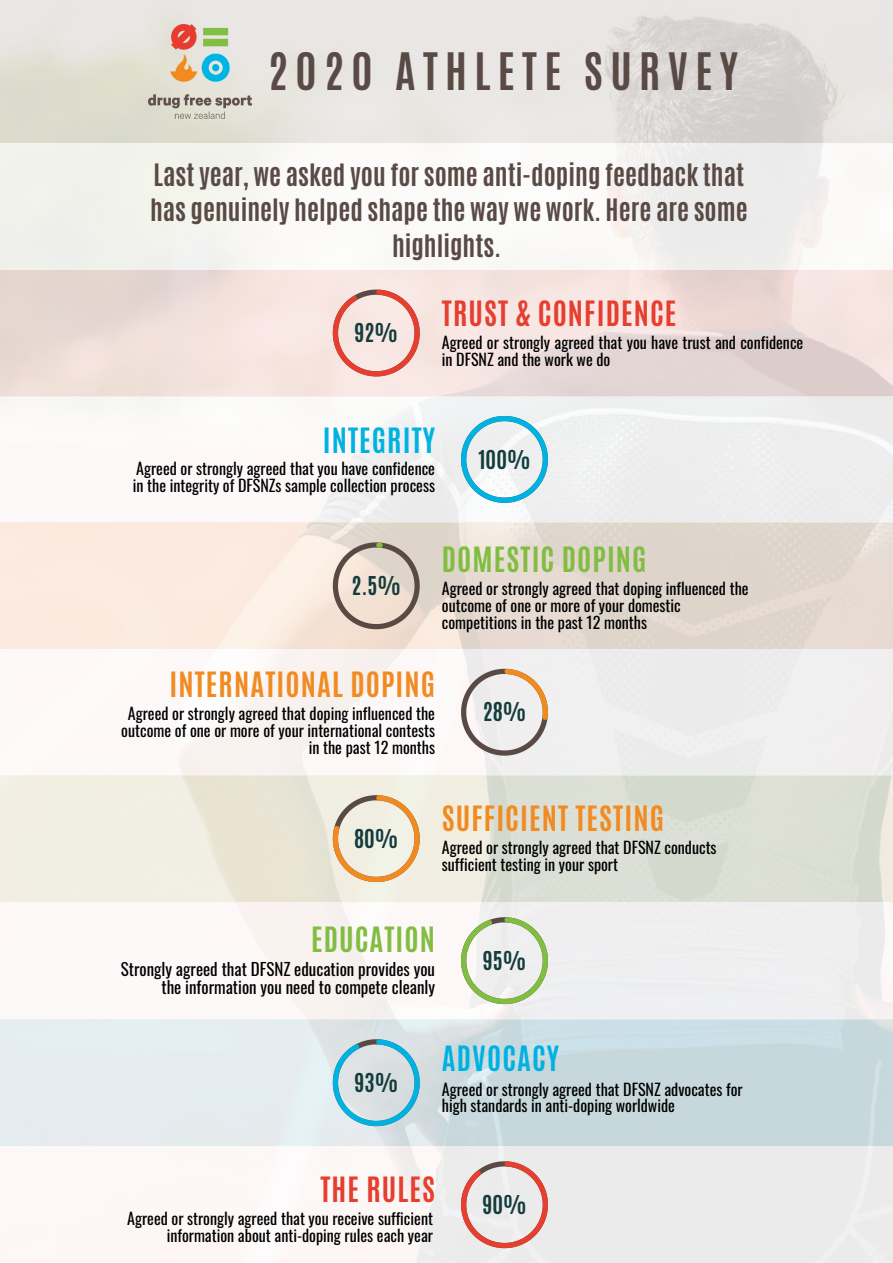
<style>
.page{position:relative;width:893px;height:1263px;background:#fff}
.page>*{position:absolute;margin:0;border:0;box-sizing:border-box;transform-origin:0 0}
.t1{font:700 43.12px "Antonio";letter-spacing:.17em;color:#594a46}
.t2{font:700 29.1px "Antonio";letter-spacing:.04em;color:#f18b21}
.t3{font:700 29.1px "Antonio";letter-spacing:.04em;color:#e63e2f}
.t4{font:700 29.1px "Antonio";letter-spacing:.04em;color:#81bd41}
.t5{font:700 29.1px "Antonio";letter-spacing:.04em;color:#00b2e2}
.t6{font:700 25.72px/35.6px "Antonio";color:#594a46;text-align:center}
.t7{font:700 21.75px "Antonio";color:#143c3c}
.t8{font:16.95px/17.5px "Oswald";color:#000;text-align:right}
.t9{font:16.05px/16.9px "Oswald";color:#000}
</style>
<div class="page">
<svg style="left:0;top:0;width:893px;height:143px;background:#e3e1dd"></svg>
<div style="left:0;top:143px;width:893px;height:127px;background:#f7f5f2"></div>
<svg style="left:0;top:270px;width:893px;height:126px;background:#eeddd9"></svg>
<div style="left:0;top:396px;width:893px;height:127px;background:#f2f3f3"></div>
<svg style="left:0;top:523px;width:893px;height:126px;background:#ecdfd5"></svg>
<div style="left:0;top:649px;width:893px;height:127px;background:linear-gradient(to right,#fffaf9,#ececec)"></div>
<div style="left:0;top:775px;width:893px;height:127px;background:linear-gradient(to right,#f5f0e2,#d6dbd1)"></div>
<div style="left:0;top:902px;width:893px;height:117px;background:linear-gradient(to right,#fffaf8,#ecedee)"></div>
<div style="left:0;top:1019px;width:893px;height:127px;background:linear-gradient(to right,#ebf0f3,#c0d4d9)"></div>
<div style="left:0;top:1146px;width:893px;height:117px;background:linear-gradient(to right,#fffaf9,#e7e8e8)"></div>
<svg style="left:333px;top:542px;width:87px;height:87px;background:#d3c4b9"></svg>
<svg style="left:461px;top:669px;width:87px;height:87px"></svg>
<svg style="left:333px;top:795px;width:87px;height:87px;background:#eadac0"></svg>
<svg style="left:461px;top:917px;width:87px;height:87px"></svg>
<svg style="left:461px;top:1161px;width:87px;height:87px;background:#e6cbc9"></svg>
<svg style="left:333px;top:290px;width:87px;height:86px;background:#f0c7c1"></svg>
<svg style="left:333px;top:1039px;width:87px;height:87px;background:#b4d5df"></svg>
<svg style="left:461px;top:416px;width:87px;height:87px"></svg>
<img style="left:149px;top:25px;width:103px;height:93px">
<p class="t1" style="left:268px;top:40px;width:471px">2020 ATHLETE SURVEY</p>
<p class="t6" style="left:150px;top:157px;width:599px">Last year, we asked you for some anti-doping feedback that has genuinely helped shape the way we work. Here are some highlights.</p>
<p class="t7" style="left:354px;top:317px;width:45px">92%</p>
<p class="t3" style="left:442px;top:292px;width:236px">TRUST &amp; CONFIDENCE</p>
<p class="t9" style="left:442px;top:333px;width:363px">Agreed or strongly agreed that you have trust and confidence in DFSNZ and the work we do</p>
<p class="t5" style="left:323px;top:420px;width:114px">INTEGRITY</p>
<p class="t9" style="left:133px;top:460px;width:304px">Agreed or strongly agreed that you have confidence in the integrity of DFSNZs sample collection process</p>
<p class="t7" style="left:478px;top:444px;width:53px">100%</p>
<p class="t4" style="left:442px;top:539px;width:206px">DOMESTIC DOPING</p>
<p class="t7" style="left:352px;top:570px;width:51px">2.5%</p>
<p class="t9" style="left:442px;top:579px;width:308px">Agreed or strongly agreed that doping influenced the outcome of one or more of your domestic competitions in the past 12 months</p>
<p class="t2" style="left:170px;top:664px;width:267px">INTERNATIONAL DOPING</p>
<p class="t9" style="left:121px;top:704px;width:315px;text-align:right">Agreed or strongly agreed that doping influenced the outcome of one or more of your international contests in the past 12 months</p>
<p class="t7" style="left:483px;top:696px;width:45px">28%</p>
<p class="t7" style="left:354px;top:823px;width:46px">80%</p>
<p class="t2" style="left:442px;top:798px;width:223px">SUFFICIENT TESTING</p>
<p class="t9" style="left:442px;top:839px;width:276px">Agreed or strongly agreed that DFSNZ conducts sufficient testing in your sport</p>
<p class="t4" style="left:311px;top:919px;width:126px">EDUCATION</p>
<p class="t8" style="left:121px;top:960px;width:316px">Strongly agreed that DFSNZ education provides you the information you need to compete cleanly</p>
<p class="t7" style="left:483px;top:945px;width:45px">95%</p>
<p class="t7" style="left:354px;top:1067px;width:45px">93%</p>
<p class="t5" style="left:442px;top:1038px;width:119px">ADVOCACY</p>
<p class="t9" style="left:442px;top:1080px;width:302px">Agreed or strongly agreed that DFSNZ advocates for high standards in anti-doping worldwide</p>
<p class="t3" style="left:320px;top:1169px;width:116px">THE RULES</p>
<p class="t9" style="left:127px;top:1210px;width:307px;text-align:right">Agreed or strongly agreed that you receive sufficient information about anti-doping rules each year</p>
<p class="t7" style="left:482px;top:1189px;width:46px">90%</p>
</div>
